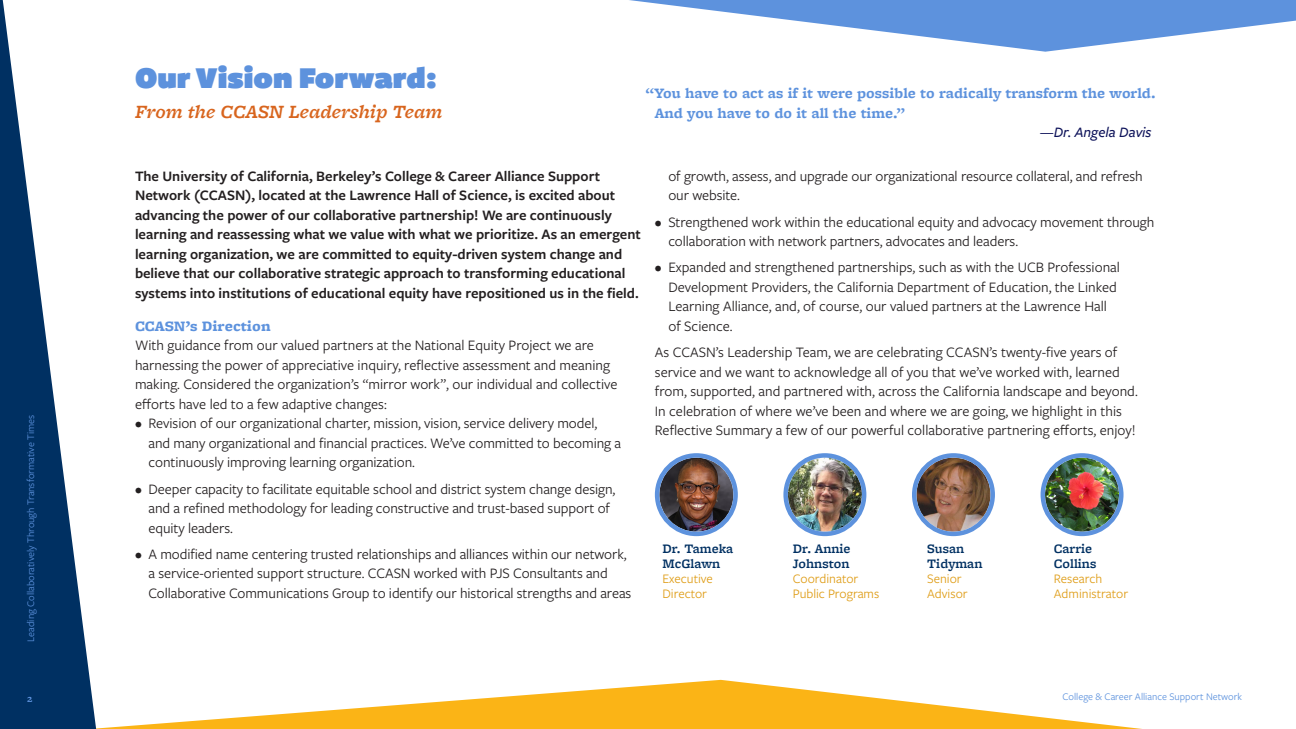
<style>
.page{position:relative;width:1296px;height:729px;background:#fff}
.page>*{position:absolute;margin:0;border:0;box-sizing:border-box;transform-origin:0 0}
.header_16_24_bold{font:900 31.5px "Freight Sans U Pro Ultra";color:#5d92dd}
.header_16_24_bold-2{font:italic 600 19.5px "Freight Micro Pro";color:#d8651e}
.sans_book_9_12{font:15px/19.5px "Freight Sans Pro";letter-spacing:-.005em;color:#231f20}
.sans_book_9_12-2{font:600 15px/19.5px "Freight Sans Pro";color:#231f20}
.sans_book_9_12-3{font:700 15px/19.5px "Freight Micro Pro";color:#5d92dd}
.sans_book_9_12-4{font:italic 500 15px "Freight Sans Pro";color:#0e135a}
.sans_light_7_7{font:13.5px/15px "Freight Sans Pro";color:#df9d17}
.serif_7_7_semibold{font:600 13.5px/15px "Freight Micro Pro";color:#003062}
.t1{font:10.5px "Freight Sans Pro";color:#5d92dd}
.t2{font:600 10.5px "Freight Micro Pro";color:#5d92dd}
.s1{font-family:"Freight Micro Pro";font-weight:900;color:#5d92dd}
</style>
<div class="page">
<svg style="left:101px;top:680px;width:1041px;height:49px"></svg>
<svg style="left:0;top:0;width:101px;height:729px"></svg>
<svg style="left:629px;top:0;width:667px;height:52px"></svg>
<img style="left:659px;top:458px;width:74px;height:74px;border-radius:37px">
<div style="left:655px;top:453px;width:83px;height:83px;border:4px solid #5d92dd;border-radius:50%"></div>
<img style="left:788px;top:458px;width:74px;height:74px;border-radius:37px">
<div style="left:783px;top:453px;width:83px;height:83px;border:4px solid #5d92dd;border-radius:50%"></div>
<img style="left:916px;top:458px;width:74px;height:74px;border-radius:37px">
<div style="left:912px;top:453px;width:83px;height:83px;border:4px solid #5d92dd;border-radius:50%"></div>
<img style="left:1045px;top:458px;width:74px;height:74px;border-radius:37px">
<div style="left:1041px;top:453px;width:83px;height:83px;border:4px solid #5d92dd;border-radius:50%"></div>
<p class="t1" style="left:24px;top:642px;width:228px;rotate:-90deg">Leading Collaboratively Through Transformative Times</p>
<p class="header_16_24_bold" style="left:135px;top:56px;width:303px">Our Vision Forward:</p>
<p class="sans_book_9_12-3" style="left:655px;top:83px;width:502px;text-indent:-9px">“You have to act as if it were possible to radically transform the world.<br>And you have to do it all the time.”</p>
<p class="sans_book_9_12-4" style="left:1040px;top:122px;width:113px">—Dr. Angela Davis</p>
<p class="sans_book_9_12" style="left:668px;top:166px;width:476px">of growth, assess, and upgrade our organizational resource collateral, and refresh our website.</p>
<p class="sans_book_9_12" style="left:668px;top:211px;width:488px;text-indent:-14px">• Strengthened work within the educational equity and advocacy movement through collaboration with network partners, advocates and leaders.</p>
<p class="sans_book_9_12" style="left:668px;top:257px;width:453px;text-indent:-14px">• Expanded and strengthened partnerships, such as with the UCB Professional Development Providers, the California Department of Education, the Linked Learning Alliance, and, of course, our valued partners at the Lawrence Hall of Science.</p>
<p class="sans_book_9_12" style="left:655px;top:342px;width:484px">As CCASN’s Leadership Team, we are celebrating CCASN’s twenty-five years of service and we want to acknowledge all of you that we’ve worked with, learned from, supported, and partnered with, across the California landscape and beyond.<br>In celebration of where we’ve been and where we are going, we highlight in this Reflective Summary a few of our powerful collaborative partnering efforts, enjoy!</p>
<p class="header_16_24_bold-2" style="left:135px;top:98px;width:309px">From the CCASN Leadership Team</p>
<p class="sans_book_9_12-2" style="left:135px;top:166px;width:507px">The University of California, Berkeley’s College &amp; Career Alliance Support Network (CCASN), located at the Lawrence Hall of Science, is excited about advancing the power of our collaborative partnership! We are continuously learning and reassessing what we value with what we prioritize. As an emergent learning organization, we are committed to equity-driven system change and believe that our collaborative strategic approach to transforming educational systems into institutions of educational equity have repositioned us in the field.</p>
<p class="sans_book_9_12" style="left:135px;top:316px;width:484px"><span class="s1">CCASN’s Direction<br></span>With guidance from our valued partners at the National Equity Project we are harnessing the power of appreciative inquiry, reflective assessment and meaning making. Considered the organization’s “mirror work”, our individual and collective efforts have led to a few adaptive changes:</p>
<p class="sans_book_9_12" style="left:148px;top:413px;width:474px;text-indent:-14px">• Revision of our organizational charter, mission, vision, service delivery model, and many organizational and financial practices. We’ve committed to becoming a continuously improving learning organization.</p>
<p class="sans_book_9_12" style="left:148px;top:478px;width:468px;text-indent:-14px">• Deeper capacity to facilitate equitable school and district system change design, and a refined methodology for leading constructive and trust-based support of equity leaders.</p>
<p class="sans_book_9_12" style="left:148px;top:544px;width:484px;text-indent:-14px">• A modified name centering trusted relationships and alliances within our network, a service-oriented support structure. CCASN worked with PJS Consultants and<br>Collaborative Communications Group to identify our historical strengths and areas</p>
<p class="serif_7_7_semibold" style="left:793px;top:541px;width:59px">Dr. Annie<br>Johnston</p>
<p class="sans_light_7_7" style="left:793px;top:570px;width:88px">Coordinator<br>Public Programs</p>
<p class="serif_7_7_semibold" style="left:1054px;top:541px;width:44px">Carrie<br>Collins</p>
<p class="sans_light_7_7" style="left:1054px;top:570px;width:76px">Research<br>Administrator</p>
<p class="serif_7_7_semibold" style="left:662px;top:541px;width:72px">Dr. Tameka<br>McGlawn</p>
<p class="sans_light_7_7" style="left:662px;top:570px;width:52px">Executive<br>Director</p>
<p class="serif_7_7_semibold" style="left:927px;top:541px;width:57px">Susan<br>Tidyman</p>
<p class="sans_light_7_7" style="left:927px;top:570px;width:42px">Senior<br>Advisor</p>
<p class="t2" style="left:27px;top:692px;width:7px">2</p>
<p class="t1" style="left:1063px;top:690px;width:181px">College &amp; Career Alliance Support Network</p>
</div>
